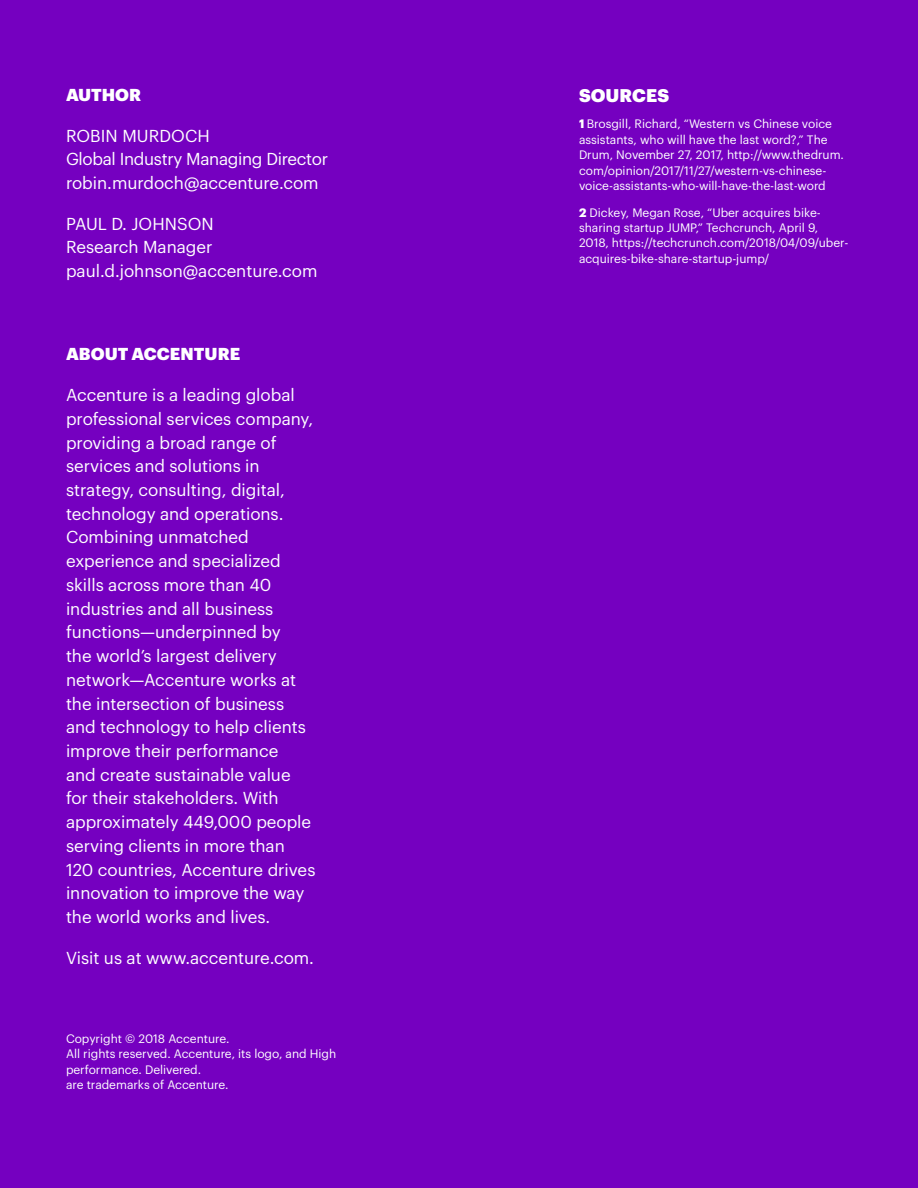
<style>
.page{position:relative;width:918px;height:1188px;background:#7500c0}
.page>*{position:absolute;margin:0;border:0;box-sizing:border-box;transform-origin:0 0}
.t1{font:900 18px "Graphik";color:#fff}
.t2{font:16.95px/23.7px "Graphik";color:#fff}
.t3{font:900 16.95px "Graphik";color:#fff}
.t4{font:12px/15.3px "Graphik";color:#fff}
.s1{font-weight:700}
</style>
<div class="page">
<p class="t3" style="left:66px;top:82px;width:77px">AUTHOR</p>
<p class="t2" style="left:66px;top:122px;width:264px">ROBIN MURDOCH<br>Global Industry Managing Director robin.murdoch@accenture.com</p>
<p class="t2" style="left:66px;top:210px;width:253px">PAUL D. JOHNSON<br>Research Manager paul.d.johnson@accenture.com</p>
<p class="t3" style="left:66px;top:341px;width:176px">ABOUT ACCENTURE</p>
<p class="t2" style="left:66px;top:382px;width:251px">Accenture is a leading global professional services company, providing a broad range of services and solutions in strategy, consulting, digital, technology and operations.<br>Combining unmatched experience and specialized skills across more than 40 industries and all business functions—underpinned by<br>the world’s largest delivery network—Accenture works at the intersection of business and technology to help clients improve their performance<br>and create sustainable value for their stakeholders. With approximately 449,000 people serving clients in more than<br>120 countries, Accenture drives innovation to improve the way the world works and lives.</p>
<p class="t2" style="left:66px;top:944px;width:250px">Visit us at www.accenture.com.</p>
<p class="t4" style="left:66px;top:1030px;width:272px">Copyright © 2018 Accenture.<br>All rights reserved. Accenture, its logo, and High performance. Delivered.<br>are trademarks of Accenture.</p>
<p class="t1" style="left:579px;top:81px;width:92px">SOURCES</p>
<p class="t4" style="left:579px;top:115px;width:267px"><span class="s1">1</span> Brosgill, Richard, “Western vs Chinese voice assistants, who will have the last word?,” The Drum, November 27, 2017, http://www.thedrum. com/opinion/2017/11/27/western-vs-chinese&shy;voice-assistants-who-will-have-the-last-word</p>
<p class="t4" style="left:579px;top:204px;width:271px"><span class="s1">2</span> Dickey, Megan Rose, “Uber acquires bike&shy;sharing startup JUMP,” Techcrunch, April 9, 2018, https://techcrunch.com/2018/04/09/uber&shy;acquires-bike-share-startup-jump/</p>
</div>
